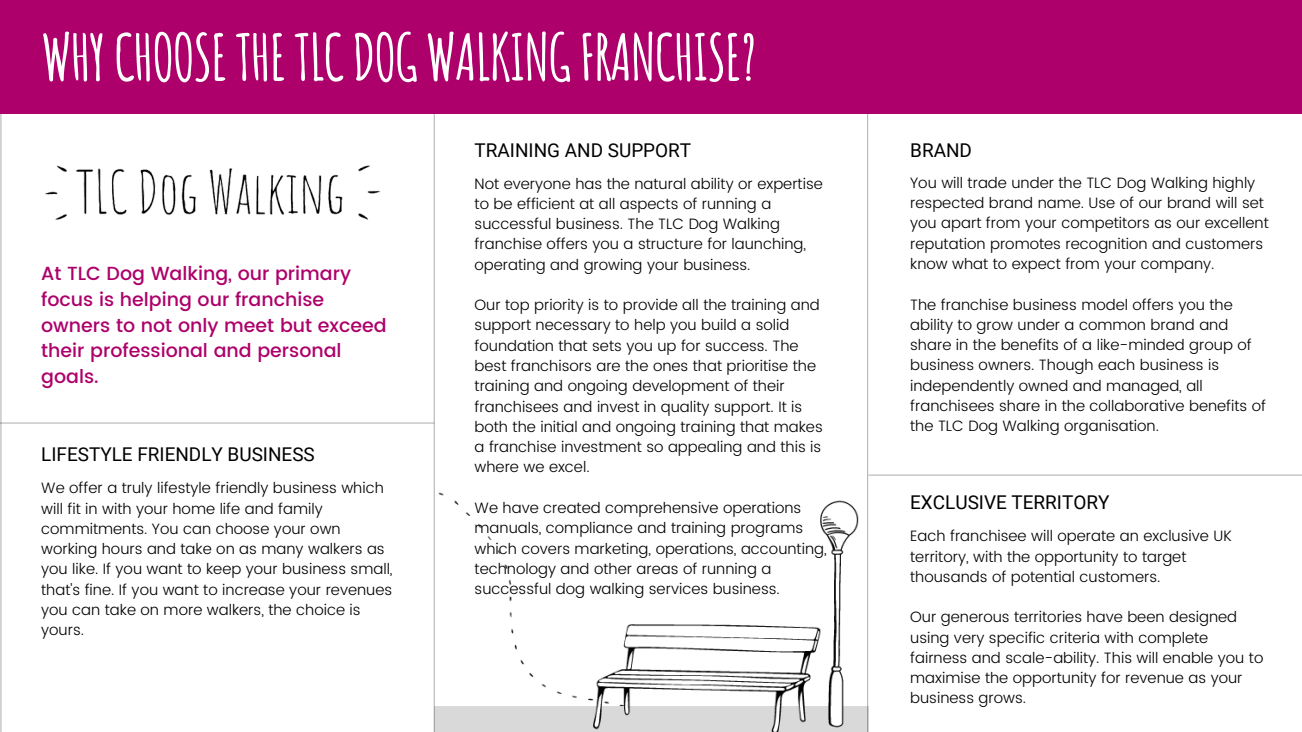
<style>
.page{position:relative;width:1302px;height:732px;background:#fff}
.page>*{position:absolute;margin:0;border:0;box-sizing:border-box;transform-origin:0 0}
.t1{font:700 63px "Amatic SC";letter-spacing:-.03em;color:#fff}
.t2{font:500 18.9px/26px "Poppins";color:#ad006a}
.t3{font:18.9px "Roboto";color:#000}
.t4{font:300 15px/20.2px "Poppins";color:#000}
</style>
<div class="page">
<hr style="left:0;top:422px;width:434px;height:1px;background:#000">
<img style="left:435px;top:492px;width:432px;height:239px">
<hr style="left:434px;top:0;width:1px;height:731px;background:#000">
<hr style="left:867px;top:0;width:1px;height:731px;background:#000">
<hr style="left:0;top:0;width:1px;height:731px;background:#000">
<div style="left:1px;top:0;width:1301px;height:114px;background:#ad006a"></div>
<img style="left:45px;top:165px;width:335px;height:55px">
<hr style="left:869px;top:474px;width:433px;height:1px;background:#000">
<p class="t1" style="left:41px;top:17px;width:717px">WHYCHOOSETHETLCDOGWALKINGFRANCHISE?</p>
<p class="t2" style="left:41px;top:260px;width:347px">At TLC Dog Walking, our primary focus is helping our franchise owners to not only meet but exceed their professional and personal goals.</p>
<p class="t3" style="left:41px;top:443px;width:275px">LIFESTYLE FRIENDLY BUSINESS</p>
<p class="t4" style="left:41px;top:477px;width:353px">We offer a truly lifestyle friendly business which will fit in with your home life and family commitments. You can choose your own working hours and take on as many walkers as you like. If you want to keep your business small, that's fine. If you want to increase your revenues you can take on more walkers, the choice is yours.</p>
<p class="t3" style="left:474px;top:139px;width:218px">TRAINING AND SUPPORT</p>
<p class="t4" style="left:474px;top:173px;width:350px">Not everyone has the natural ability or expertise to be efficient at all aspects of running a successful business. The TLC Dog Walking franchise offers you a structure for launching, operating and growing your business.</p>
<p class="t4" style="left:474px;top:295px;width:350px">Our top priority is to provide all the training and support necessary to help you build a solid foundation that sets you up for success. The best franchisors are the ones that prioritise the training and ongoing development of their franchisees and invest in quality support. It is both the initial and ongoing training that makes a franchise investment so appealing and this is where we excel.</p>
<p class="t4" style="left:474px;top:497px;width:354px">We have created comprehensive operations manuals, compliance and training programs which covers marketing, operations, accounting, technology and other areas of running a successful dog walking services business.</p>
<p class="t3" style="left:910px;top:139px;width:63px">BRAND</p>
<p class="t4" style="left:910px;top:172px;width:360px">You will trade under the TLC Dog Walking highly respected brand name. Use of our brand will set you apart from your competitors as our excellent reputation promotes recognition and customers know what to expect from your company.</p>
<p class="t4" style="left:910px;top:294px;width:357px">The franchise business model offers you the ability to grow under a common brand and share in the benefits of a like-minded group of business owners. Though each business is independently owned and managed, all franchisees share in the collaborative benefits of the TLC Dog Walking organisation.</p>
<p class="t3" style="left:910px;top:491px;width:201px">EXCLUSIVE TERRITORY</p>
<p class="t4" style="left:910px;top:525px;width:323px">Each franchisee will operate an exclusive UK territory, with the opportunity to target thousands of potential customers.</p>
<p class="t4" style="left:910px;top:606px;width:355px">Our generous territories have been designed using very specific criteria with complete fairness and scale-ability. This will enable you to maximise the opportunity for revenue as your business grows.</p>
</div>
